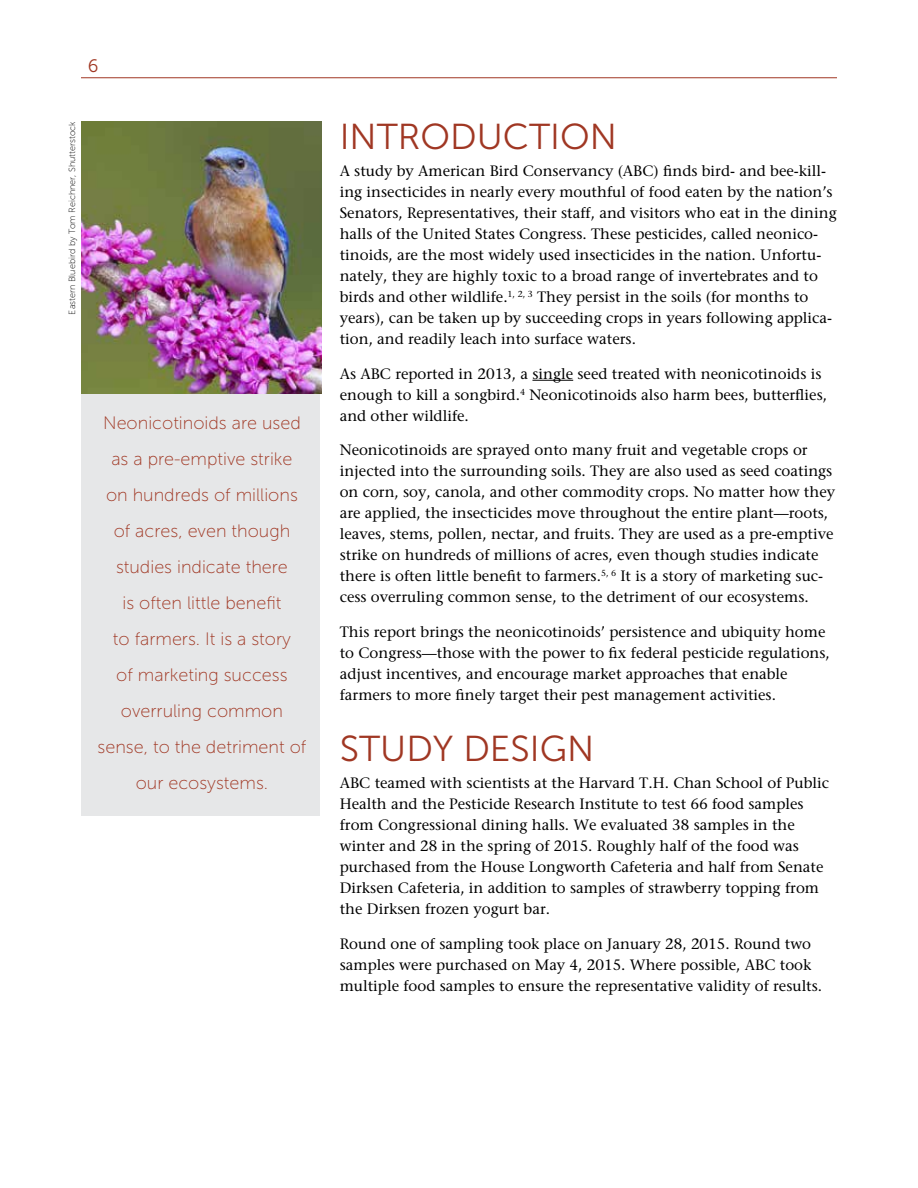
<style>
.page{position:relative;width:918px;height:1188px;background:#fff}
.page>*{position:absolute;margin:0;border:0;box-sizing:border-box;transform-origin:0 0}
.Subhead{font:36px "Museo Sans 300";color:#a03723}
.Pull_quote{font:18px/36px "Museo Sans 100";color:#a03723;text-align:center}
.Subhead-2{font:18px "Museo Sans 300";color:#a03723}
.Body_text{font:500 15px/21px "Stone Serif Std";color:#000}
.Pull_quote-2{font:9px "Museo Sans 100";color:#000}
</style>
<div class="page">
<hr style="left:81px;top:77px;width:756px;height:1px;background:#a03723">
<div style="left:81px;top:393px;width:239px;height:422px;background:#e6e7e8"></div>
<hr style="left:532px;top:380px;width:41px;height:1px;background:#000">
<img style="left:81px;top:122px;width:240px;height:271px">
<p class="Subhead-2" style="left:88px;top:56px;width:12px">6</p>
<p class="Pull_quote-2" style="left:67px;top:315px;width:195px;rotate:-90deg">Eastern Bluebird by Tom Reichner, Shutterstock</p>
<p class="Pull_quote" style="left:98px;top:405px;width:210px">Neonicotinoids are used as a pre-emptive strike<br>on hundreds of millions of acres, even though studies indicate there<br>is often little benefit<br>to farmers. It is a story<br>of marketing success overruling common sense, to the detriment of our ecosystems.</p>
<p class="Subhead" style="left:340px;top:117px;width:279px">INTRODUCTION</p>
<p class="Body_text" style="left:340px;top:161px;width:498px">A study by American Bird Conservancy (ABC) finds bird- and bee-kill&shy;ing insecticides in nearly every mouthful of food eaten by the nation’s Senators, Representatives, their staff, and visitors who eat in the dining halls of the United States Congress. These pesticides, called neonico&shy;tinoids, are the most widely used insecticides in the nation. Unfortu&shy;nately, they are highly toxic to a broad range of invertebrates and to birds and other wildlife.<sup>1,</sup> <sup>2,</sup> <sup>3</sup> They persist in the soils (for months to years), can be taken up by succeeding crops in years following applica&shy;tion, and readily leach into surface waters.</p>
<p class="Body_text" style="left:340px;top:363px;width:489px">As ABC reported in 2013, a single seed treated with neonicotinoids is enough to kill a songbird.<sup>4</sup> Neonicotinoids also harm bees, butterflies, and other wildlife.</p>
<p class="Body_text" style="left:340px;top:440px;width:497px">Neonicotinoids are sprayed onto many fruit and vegetable crops or injected into the surrounding soils. They are also used as seed coatings on corn, soy, canola, and other commodity crops. No matter how they are applied, the insecticides move throughout the entire plant—roots, leaves, stems, pollen, nectar, and fruits. They are used as a pre-emptive strike on hundreds of millions of acres, even though studies indicate there is often little benefit to farmers.<sup>5,</sup> <sup>6</sup> It is a story of marketing suc&shy;cess overruling common sense, to the detriment of our ecosystems.</p>
<p class="Body_text" style="left:340px;top:621px;width:492px">This report brings the neonicotinoids’ persistence and ubiquity home to Congress—those with the power to fix federal pesticide regulations, adjust incentives, and encourage market approaches that enable farmers to more finely target their pest management activities.</p>
<p class="Subhead" style="left:340px;top:729px;width:256px">STUDY DESIGN</p>
<p class="Body_text" style="left:340px;top:773px;width:491px">ABC teamed with scientists at the Harvard T.H. Chan School of Public Health and the Pesticide Research Institute to test 66 food samples from Congressional dining halls. We evaluated 38 samples in the winter and 28 in the spring of 2015. Roughly half of the food was purchased from the House Longworth Cafeteria and half from Senate Dirksen Cafeteria, in addition to samples of strawberry topping from the Dirksen frozen yogurt bar.</p>
<p class="Body_text" style="left:340px;top:933px;width:484px">Round one of sampling took place on January 28, 2015. Round two samples were purchased on May 4, 2015. Where possible, ABC took multiple food samples to ensure the representative validity of results.</p>
</div>
